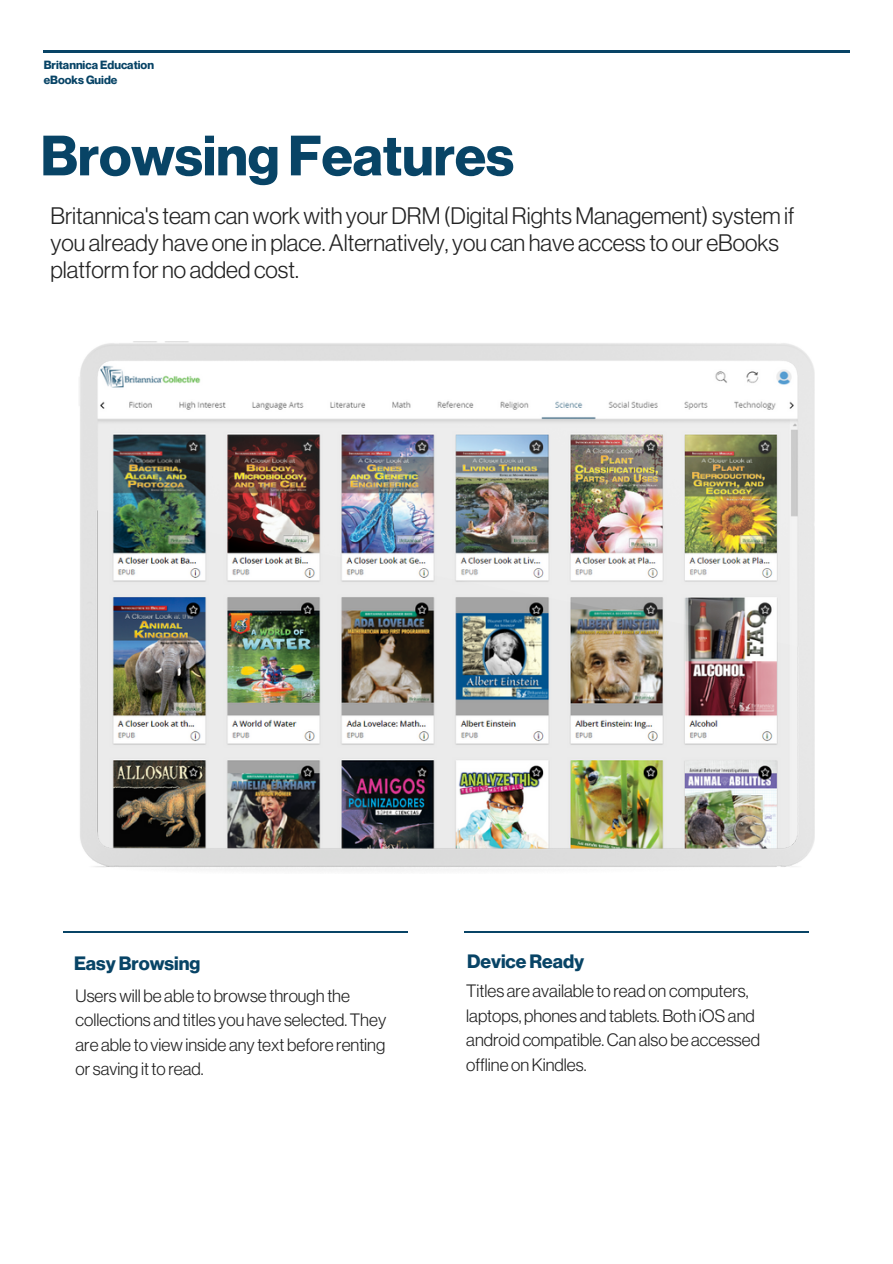
<style>
.page{position:relative;width:893px;height:1264px;background:#fff}
.page>*{position:absolute;margin:0;border:0;box-sizing:border-box;transform-origin:0 0}
.t1{font:700 55.5px "Neue Haas Display";color:#084466}
.t2{font:300 23.4px/27px "Neue Haas Display";color:#222}
.t3{font:700 18.9px "Neue Haas Display";color:#084466}
.t4{font:300 17.55px/24.5px "Neue Haas Display";color:#222}
.t5{font:700 11.7px/15.3px "Neue Montreal";color:#084466}
</style>
<div class="page">
<hr style="left:43px;top:50px;width:807px;height:3px;background:#084466">
<hr style="left:64px;top:931px;width:344px;height:2px;background:#084466">
<hr style="left:464px;top:931px;width:344px;height:2px;background:#084466">
<img style="left:79px;top:341px;width:735px;height:530px">
<h3 class="t5" style="left:44px;top:57px;width:112px">Britannica Education eBooks Guide</h3>
<h3 class="t1" style="left:41px;top:123px;width:475px">Browsing Features</h3>
<p class="t2" style="left:51px;top:202px;width:745px">Britannica's team can work with your DRM (Digital Rights Management) system if you already have one in place. Alternatively, you can have access to our eBooks platform for no added cost.</p>
<p class="t3" style="left:74px;top:952px;width:128px">Easy Browsing</p>
<p class="t4" style="left:76px;top:983px;width:312px">Users will be able to browse through the collections and titles you have selected. They are able to view inside any text before renting or saving it to read.</p>
<h3 class="t3" style="left:467px;top:950px;width:119px">Device Ready</h3>
<h3 class="t4" style="left:466px;top:978px;width:295px">Titles are available to read on computers, laptops, phones and tablets. Both iOS and android compatible. Can also be accessed offline on Kindles.</h3>
</div>
